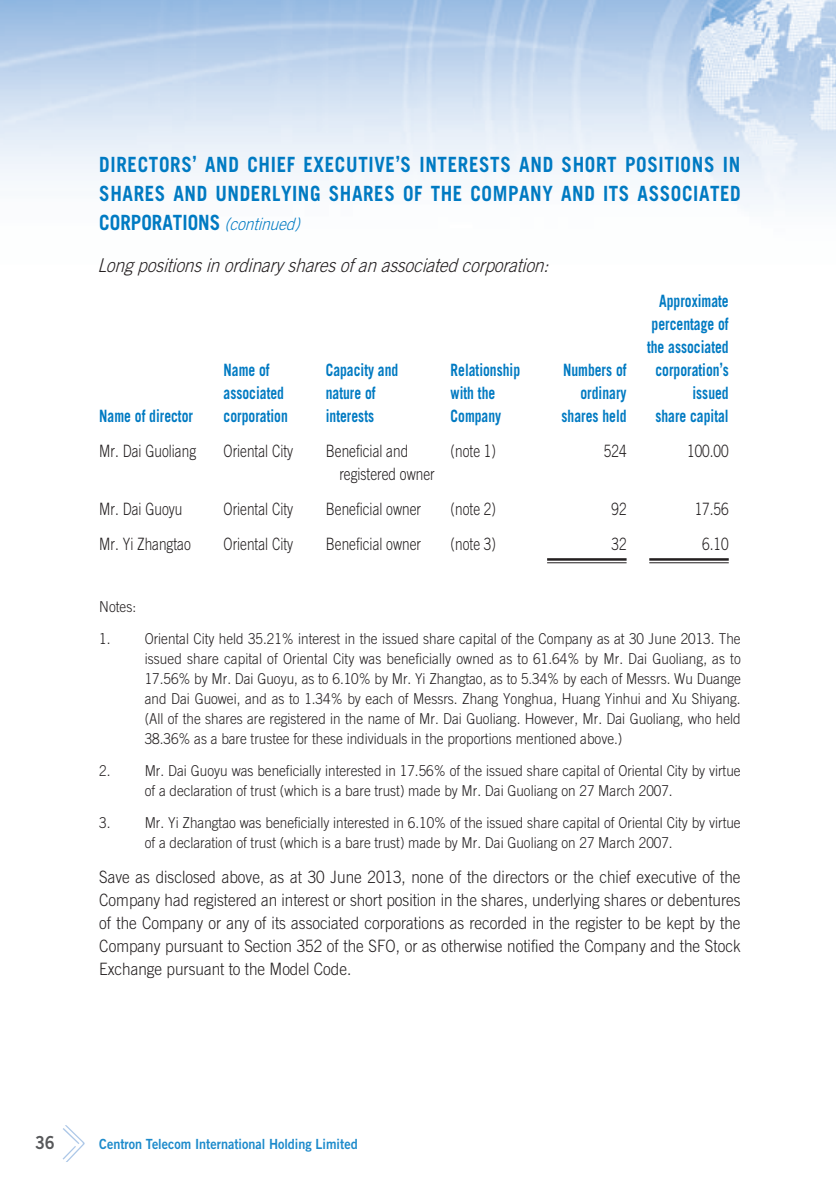
<style>
.page{position:relative;width:840px;height:1191px;background:#fff}
.page>*{position:absolute;margin:0;border:0;box-sizing:border-box;transform-origin:0 0}
.大標題{font:700 21px/29px "Trade Gothic LT Std";letter-spacing:.03em;color:#007ac2;text-align:justify;scale:.9 1}
._5__副副標題{font:italic 300 19px "Trade Gothic LT Std";color:#231f20;scale:.9 1}
.t1{font:18px "Trade Gothic LT Std Bd 2";color:#57585a;scale:.9 1}
._1__內文{font:300 17px/23px "Trade Gothic LT Std";color:#231f20;text-align:justify;scale:.9 1}
._1__內文-2{font:700 17px "Trade Gothic LT Std";color:#007ac2;scale:.8 1}
._1__內文-3{font:300 17px "Trade Gothic LT Std";color:#231f20;scale:.8 1}
._2__附註內文{font:300 15px/20px "Trade Gothic LT Std";color:#231f20;scale:.9 1}
.t2{font:14px "Trade Gothic LT Std Bd 2";color:#1c8acb;scale:.9 1}
.s1{font-weight:300;font-style:italic;font-size:17px}
</style>
<div class="page">
<img style="left:0;top:0;width:835px;height:208px">
<svg style="left:62px;top:1125px;width:23px;height:37px"></svg>
<hr style="left:547px;top:558px;width:79px;height:2px;background:#231f20">
<hr style="left:547px;top:562px;width:79px;height:1px;background:#231f20">
<hr style="left:649px;top:558px;width:79px;height:2px;background:#231f20">
<hr style="left:649px;top:562px;width:79px;height:1px;background:#231f20">
<p class="大標題" style="left:99px;top:150px;width:713px">DIRECTORS’ AND CHIEF EXECUTIVE’S INTERESTS AND SHORT POSITIONS IN SHARES AND UNDERLYING SHARES OF THE COMPANY AND ITS ASSOCIATED CORPORATIONS <span class="s1">(continued)</span></p>
<p class="_5__副副標題" style="left:97px;top:254px;width:508px">Long positions in ordinary shares of an associated corporation:</p>
<p class="_1__內文-2" style="left:658px;top:290px;width:88px">Approximate</p>
<p class="_1__內文-2" style="left:651px;top:313px;width:98px">percentage of</p>
<p class="_1__內文-2" style="left:646px;top:336px;width:103px">the associated</p>
<p class="_1__內文-2" style="left:223px;top:359px;width:59px">Name of</p>
<p class="_1__內文-2" style="left:325px;top:359px;width:92px">Capacity and</p>
<p class="_1__內文-2" style="left:450px;top:359px;width:88px">Relationship</p>
<p class="_1__內文-2" style="left:562px;top:359px;width:81px">Numbers of</p>
<p class="_1__內文-2" style="left:655px;top:359px;width:93px">corporation’s</p>
<p class="_1__內文-2" style="left:223px;top:382px;width:77px">associated</p>
<p class="_1__內文-2" style="left:325px;top:382px;width:64px">nature of</p>
<p class="_1__內文-2" style="left:450px;top:382px;width:57px">with the</p>
<p class="_1__內文-2" style="left:580px;top:382px;width:59px">ordinary</p>
<p class="_1__內文-2" style="left:692px;top:382px;width:47px">issued</p>
<p class="_1__內文-2" style="left:99px;top:405px;width:119px">Name of director</p>
<p class="_1__內文-2" style="left:223px;top:405px;width:82px">corporation</p>
<p class="_1__內文-2" style="left:325px;top:405px;width:62px">interests</p>
<p class="_1__內文-2" style="left:450px;top:405px;width:65px">Company</p>
<p class="_1__內文-2" style="left:561px;top:405px;width:83px">shares held</p>
<p class="_1__內文-2" style="left:655px;top:405px;width:93px">share capital</p>
<p class="_1__內文-3" style="left:99px;top:441px;width:122px">Mr. Dai Guoliang</p>
<p class="_1__內文-3" style="left:223px;top:441px;width:88px">Oriental City</p>
<p class="_1__內文-3" style="left:325px;top:441px;width:104px">Beneficial and</p>
<p class="_1__內文-3" style="left:450px;top:441px;width:58px">(note 1)</p>
<p class="_1__內文-3" style="left:603px;top:441px;width:30px">524</p>
<p class="_1__內文-3" style="left:686px;top:441px;width:53px">100.00</p>
<p class="_1__內文-3" style="left:339px;top:464px;width:121px">registered owner</p>
<p class="_1__內文-3" style="left:99px;top:499px;width:105px">Mr. Dai Guoyu</p>
<p class="_1__內文-3" style="left:223px;top:499px;width:88px">Oriental City</p>
<p class="_1__內文-3" style="left:325px;top:499px;width:121px">Beneficial owner</p>
<p class="_1__內文-3" style="left:450px;top:499px;width:58px">(note 2)</p>
<p class="_1__內文-3" style="left:611px;top:499px;width:20px">92</p>
<p class="_1__內文-3" style="left:694px;top:499px;width:44px">17.56</p>
<p class="_1__內文-3" style="left:99px;top:534px;width:116px">Mr. Yi Zhangtao</p>
<p class="_1__內文-3" style="left:223px;top:534px;width:88px">Oriental City</p>
<p class="_1__內文-3" style="left:325px;top:534px;width:121px">Beneficial owner</p>
<p class="_1__內文-3" style="left:450px;top:534px;width:58px">(note 3)</p>
<p class="_1__內文-3" style="left:611px;top:534px;width:20px">32</p>
<p class="_1__內文-3" style="left:701px;top:534px;width:35px">6.10</p>
<p class="_2__附註內文" style="left:99px;top:596px;width:42px">Notes:</p>
<p class="_2__附註內文" style="left:145px;top:628px;width:663px;text-align:justify;text-indent:-45px">1. Oriental City held 35.21% interest in the issued share capital of the Company as at 30 June 2013. The issued share capital of Oriental City was beneficially owned as to 61.64% by Mr. Dai Guoliang, as to 17.56% by Mr. Dai Guoyu, as to 6.10% by Mr. Yi Zhangtao, as to 5.34% by each of Messrs. Wu Duange and Dai Guowei, and as to 1.34% by each of Messrs. Zhang Yonghua, Huang Yinhui and Xu Shiyang. (All of the shares are registered in the name of Mr. Dai Guoliang. However, Mr. Dai Guoliang, who held 38.36% as a bare trustee for these individuals in the proportions mentioned above.)</p>
<p class="_2__附註內文" style="left:145px;top:760px;width:663px;text-indent:-45px">2. Mr. Dai Guoyu was beneficially interested in 17.56% of the issued share capital of Oriental City by virtue of a declaration of trust (which is a bare trust) made by Mr. Dai Guoliang on 27 March 2007.</p>
<p class="_2__附註內文" style="left:145px;top:812px;width:663px;text-indent:-45px">3. Mr. Yi Zhangtao was beneficially interested in 6.10% of the issued share capital of Oriental City by virtue of a declaration of trust (which is a bare trust) made by Mr. Dai Guoliang on 27 March 2007.</p>
<p class="_1__內文" style="left:99px;top:865px;width:713px">Save as disclosed above, as at 30 June 2013, none of the directors or the chief executive of the Company had registered an interest or short position in the shares, underlying shares or debentures of the Company or any of its associated corporations as recorded in the register to be kept by the Company pursuant to Section 352 of the SFO, or as otherwise notified the Company and the Stock Exchange pursuant to the Model Code.</p>
<p class="t1" style="left:35px;top:1131px;width:23px">36</p>
<p class="t2" style="left:99px;top:1135px;width:288px">Centron Telecom International Holding Limited</p>
</div>
